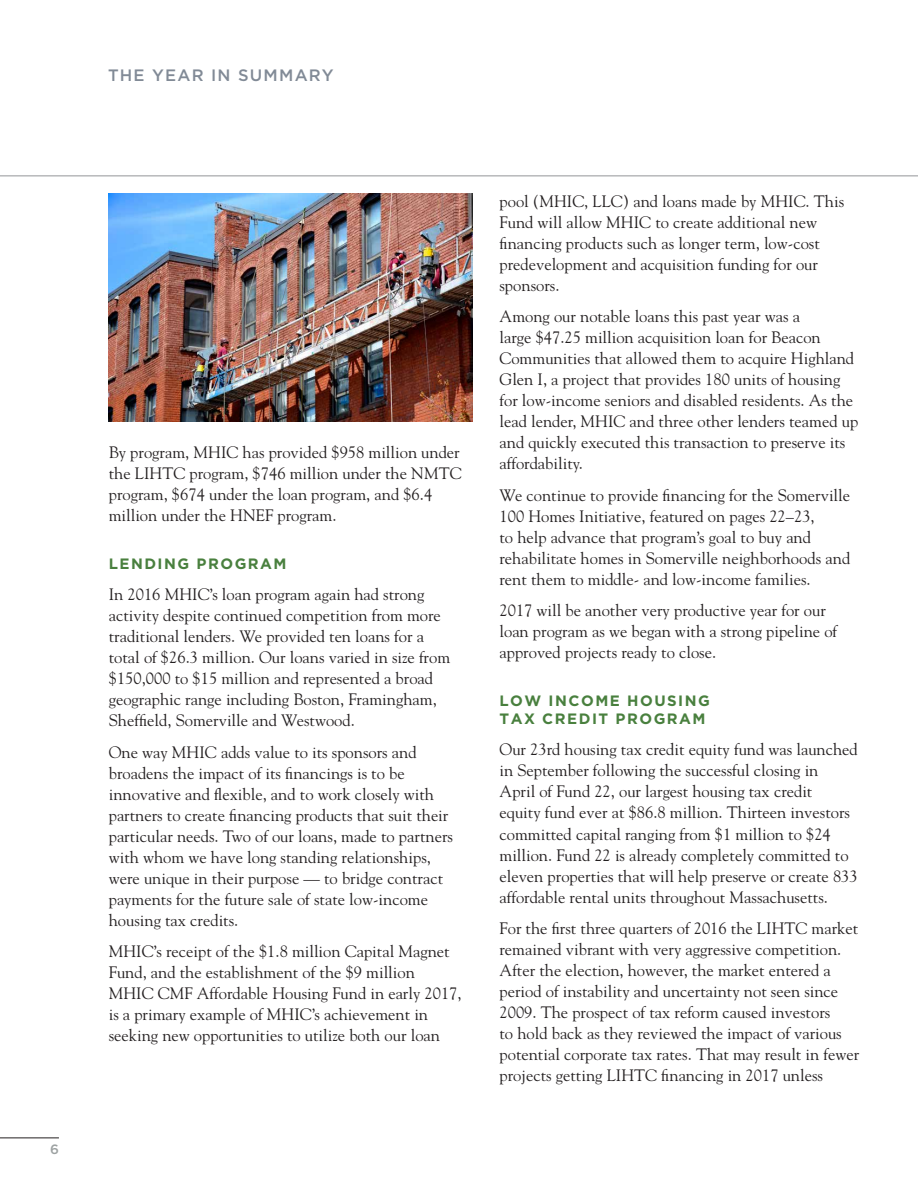
<style>
.page{position:relative;width:918px;height:1188px;background:#fff}
.page>*{position:absolute;margin:0;border:0;box-sizing:border-box;transform-origin:0 0}
.t1{font:16.5px/21px "Goudy";color:#231f20}
.t2{font:500 16.5px "Gotham";letter-spacing:.075em;color:#818a96}
.t3{font:700 15px/18px "Gotham";letter-spacing:.1em;color:#49803e}
.t4{font:500 13.5px "Gotham";color:#9da2a2}
</style>
<div class="page">
<hr style="left:0;top:176px;width:918px;height:1px;background:#939598">
<hr style="left:0;top:1138px;width:59px;height:1px;background:#231f20">
<img style="left:108px;top:194px;width:364px;height:227px">
<p class="t4" style="left:50px;top:1140px;width:10px">6</p>
<p class="t2" style="left:108px;top:64px;width:227px">THE YEAR IN SUMMARY</p>
<p class="t1" style="left:109px;top:441px;width:354px">By program, MHIC has provided $958 million under the LIHTC program, $746 million under the NMTC program, $674 under the loan program, and $6.4 million under the HNEF program.</p>
<p class="t3" style="left:109px;top:554px;width:179px">LENDING PROGRAM</p>
<p class="t1" style="left:109px;top:583px;width:343px">In 2016 MHIC’s loan program again had strong activity despite continued competition from more traditional lenders. We provided ten loans for a total of $26.3 million. Our loans varied in size from $150,000 to $15 million and represented a broad geographic range including Boston, Framingham, Sheffield, Somerville and Westwood.</p>
<p class="t1" style="left:109px;top:741px;width:346px">One way MHIC adds value to its sponsors and broadens the impact of its financings is to be innovative and flexible, and to work closely with partners to create financing products that suit their particular needs. Two of our loans, made to partners with whom we have long standing relationships, were unique in their purpose — to bridge contract payments for the future sale of state low-income housing tax credits.</p>
<p class="t1" style="left:109px;top:940px;width:354px">MHIC’s receipt of the $1.8 million Capital Magnet Fund, and the establishment of the $9 million MHIC CMF Affordable Housing Fund in early 2017, is a primary example of MHIC’s achievement in seeking new opportunities to utilize both our loan</p>
<p class="t1" style="left:500px;top:190px;width:346px">pool (MHIC, LLC) and loans made by MHIC. This Fund will allow MHIC to create additional new financing products such as longer term, low-cost predevelopment and acquisition funding for our sponsors.</p>
<p class="t1" style="left:500px;top:305px;width:360px">Among our notable loans this past year was a<br>large $47.25 million acquisition loan for Beacon Communities that allowed them to acquire Highland Glen I, a project that provides 180 units of housing for low-income seniors and disabled residents. As the lead lender, MHIC and three other lenders teamed up and quickly executed this transaction to preserve its affordability.</p>
<p class="t1" style="left:500px;top:484px;width:352px">We continue to provide financing for the Somerville 100 Homes Initiative, featured on pages 22–23,<br>to help advance that program’s goal to buy and rehabilitate homes in Somerville neighborhoods and rent them to middle- and low-income families.</p>
<p class="t1" style="left:500px;top:599px;width:339px">2017 will be another very productive year for our loan program as we began with a strong pipeline of approved projects ready to close.</p>
<p class="t3" style="left:500px;top:692px;width:212px">LOW INCOME HOUSING<br>TAX CREDIT PROGRAM</p>
<p class="t1" style="left:500px;top:739px;width:360px">Our 23rd housing tax credit equity fund was launched in September following the successful closing in April of Fund 22, our largest housing tax credit<br>equity fund ever at $86.8 million. Thirteen investors committed capital ranging from $1 million to $24 million. Fund 22 is already completely committed to eleven properties that will help preserve or create 833 affordable rental units throughout Massachusetts.</p>
<p class="t1" style="left:500px;top:917px;width:361px">For the first three quarters of 2016 the LIHTC market remained vibrant with very aggressive competition.<br>After the election, however, the market entered a period of instability and uncertainty not seen since 2009. The prospect of tax reform caused investors<br>to hold back as they reviewed the impact of various potential corporate tax rates. That may result in fewer projects getting LIHTC financing in 2017 unless</p>
</div>
